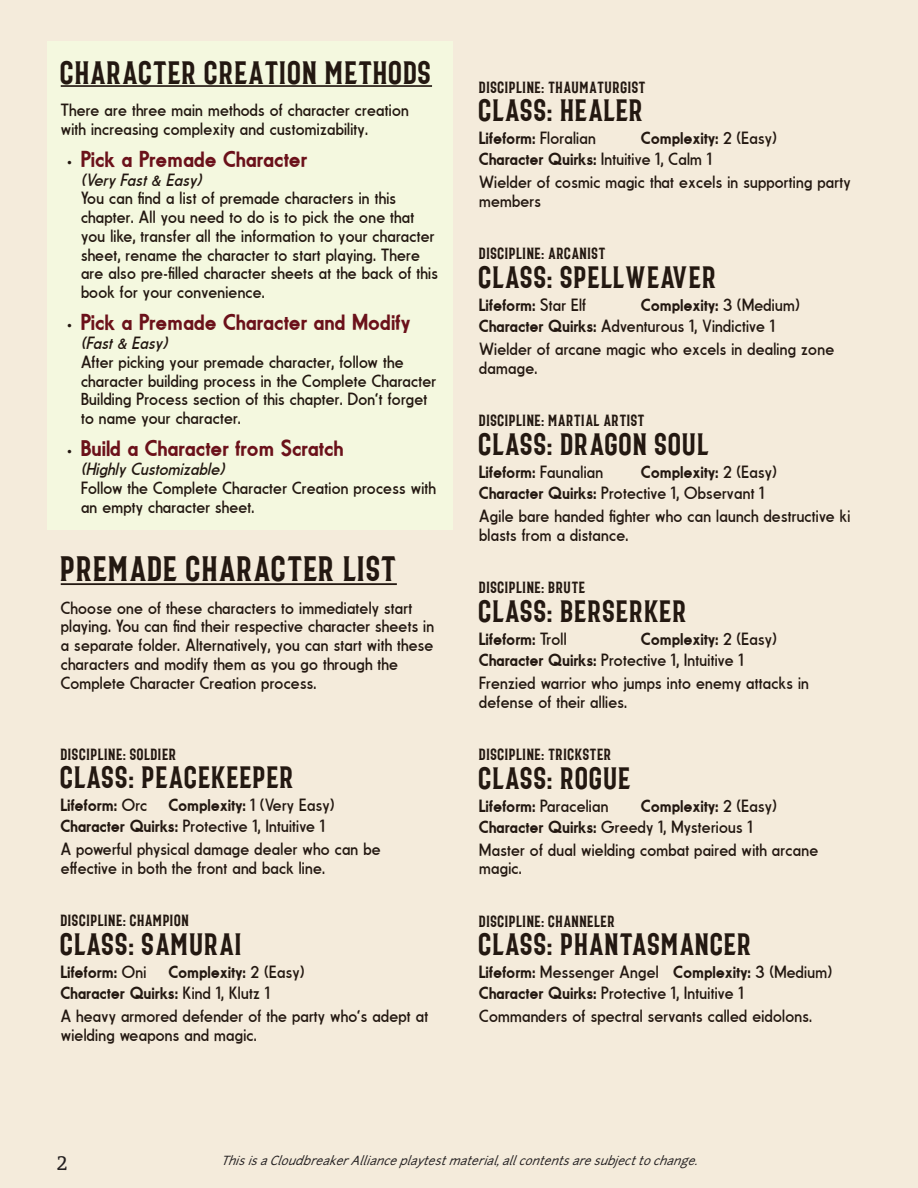
<style>
.page{position:relative;width:918px;height:1188px;background:#f4ebdb}
.page>*{position:absolute;margin:0;border:0;box-sizing:border-box;transform-origin:0 0}
.SUBTITLE{font:36px "Bonard";letter-spacing:.02em;color:#231811}
.SUBTITLE-2{font:33px "Bonard";letter-spacing:.02em;color:#231811}
.SUBTITLE-3{font:31.5px "Bonard";letter-spacing:.02em;color:#231811}
.t1{font:22.5px "Fundamental Brigade Schwer";letter-spacing:.015em;color:#6b111a}
.t2{font:21px "Andada";color:#231f20}
.SUBTITLE-4{font:17.25px/18.8px "Fundamental Brigade";letter-spacing:.015em;color:#231811}
.Bullet_no_point{font:17.25px/18.8px "Fundamental Brigade";letter-spacing:.015em;color:#231811}
.SUBTITLE-5{font:17.25px "Fundamental Brigade Schwer";letter-spacing:.015em;color:#231811}
.Bullet_no_point-2{font:italic 17.25px "Fundamental Brigade";color:#231811}
.SUBTITLE-6{font:16.5px "Bonard";letter-spacing:.02em;color:#231811}
.t3{font:italic 12px "Junction";color:#231f20}
.s1{font-family:"Fundamental Brigade";font-size:17.25px;color:#231811}
.s2{font-family:"Fundamental Brigade"}
.s3{font-family:"Fundamental Brigade Schwer"}
</style>
<div class="page">
<div style="left:47px;top:41px;width:406px;height:488px;background:#f4f8df"></div>
<hr style="left:61px;top:85px;width:371px;height:2px;background:#231811">
<hr style="left:61px;top:583px;width:336px;height:2px;background:#231811">
<p class="SUBTITLE-2" style="left:61px;top:56px;width:373px">CHARACTER CREATION METHODS</p>
<p class="SUBTITLE-4" style="left:61px;top:100px;width:350px">There are three main methods of character creation with increasing complexity and customizability.</p>
<p class="t1" style="left:68px;top:145px;width:241px"><span class="s1">•</span> Pick a Premade Character</p>
<p class="Bullet_no_point-2" style="left:81px;top:169px;width:126px">(VeryFast&amp; Easy)</p>
<p class="Bullet_no_point" style="left:81px;top:189px;width:358px">You can find a list of premade characters in this chapter. All you need to do is to pick the one that you like, transfer all the information to your character sheet, rename the character to start playing. There are also pre-filled character sheets at the back of this book for your convenience.</p>
<p class="t1" style="left:68px;top:309px;width:344px"><span class="s1">•</span> Pick a Premade Character and Modify</p>
<p class="Bullet_no_point-2" style="left:81px;top:333px;width:92px">(Fast&amp; Easy)</p>
<p class="Bullet_no_point" style="left:81px;top:352px;width:357px">After picking your premade character, follow the character building process in the Complete Character Building Process section of this chapter. Don’t forget to name your character.</p>
<p class="t1" style="left:68px;top:435px;width:277px"><span class="s1">•</span> Build a Character from Scratch</p>
<p class="Bullet_no_point-2" style="left:81px;top:459px;width:149px">(HighlyCustomizable)</p>
<p class="Bullet_no_point" style="left:81px;top:478px;width:356px">Follow the Complete Character Creation process with an empty character sheet.</p>
<p class="SUBTITLE" style="left:61px;top:552px;width:338px">PREMADE CHARACTER LIST</p>
<p class="SUBTITLE-4" style="left:61px;top:598px;width:375px">Choose one of these characters to immediately start playing. You can find their respective character sheets in a separate folder. Alternatively, you can start with these characters and modify them as you go through the Complete Character Creation process.</p>
<p class="SUBTITLE-6" style="left:61px;top:746px;width:118px">DISCIPLINE: SOLDIER</p>
<p class="SUBTITLE-3" style="left:61px;top:762px;width:235px">CLASS: PEACEKEEPER</p>
<p class="SUBTITLE-5" style="left:61px;top:795px;width:275px">Lifeform: <span class="s2">Orc</span> Complexity: <span class="s2">1 (Very Easy)</span></p>
<p class="SUBTITLE-4" style="left:61px;top:817px;width:265px"><span class="s3">Character Quirks:</span> Protective 1, Intuitive 1</p>
<p class="SUBTITLE-4" style="left:61px;top:840px;width:321px">A powerful physical damage dealer who can be effective in both the front and back line.</p>
<p class="SUBTITLE-6" style="left:61px;top:913px;width:130px">DISCIPLINE: CHAMPION</p>
<p class="SUBTITLE-3" style="left:61px;top:929px;width:183px">CLASS: SAMURAI</p>
<p class="SUBTITLE-5" style="left:61px;top:962px;width:87px">Lifeform: <span class="s2">Oni</span></p>
<p class="SUBTITLE-5" style="left:169px;top:962px;width:137px">Complexity: <span class="s2">2 (Easy)</span></p>
<p class="SUBTITLE-5" style="left:61px;top:983px;width:210px">Character Quirks: <span class="s2">Kind 1, Klutz 1</span></p>
<p class="SUBTITLE-4" style="left:61px;top:1007px;width:369px">A heavy armored defender of the party who’s adept at wielding weapons and magic.</p>
<p class="SUBTITLE-6" style="left:479px;top:79px;width:168px">DISCIPLINE: THAUMATURGIST</p>
<p class="SUBTITLE-3" style="left:479px;top:95px;width:166px">CLASS: HEALER</p>
<p class="SUBTITLE-5" style="left:479px;top:128px;width:118px">Lifeform: <span class="s2">Floralian</span></p>
<p class="SUBTITLE-5" style="left:641px;top:128px;width:137px">Complexity: <span class="s2">2 (Easy)</span></p>
<p class="SUBTITLE-5" style="left:479px;top:149px;width:234px">Character Quirks: <span class="s2">Intuitive 1, Calm 1</span></p>
<p class="SUBTITLE-4" style="left:479px;top:173px;width:373px">Wielder of cosmic magic that excels in supporting party members</p>
<p class="SUBTITLE-6" style="left:479px;top:246px;width:128px">DISCIPLINE: ARCANIST</p>
<p class="SUBTITLE-3" style="left:479px;top:262px;width:239px">CLASS: SPELLWEAVER</p>
<p class="SUBTITLE-5" style="left:479px;top:295px;width:108px">Lifeform: <span class="s2">Star Elf</span></p>
<p class="SUBTITLE-5" style="left:641px;top:295px;width:160px">Complexity: <span class="s2">3 (Medium)</span></p>
<p class="SUBTITLE-4" style="left:479px;top:317px;width:297px"><span class="s3">Character Quirks:</span> Adventurous 1, Vindictive 1</p>
<p class="SUBTITLE-4" style="left:479px;top:340px;width:356px">Wielder of arcane magic who excels in dealing zone damage.</p>
<p class="SUBTITLE-6" style="left:479px;top:413px;width:167px">DISCIPLINE: MARTIAL ARTIST</p>
<p class="SUBTITLE-3" style="left:479px;top:429px;width:232px">CLASS: DRAGON SOUL</p>
<p class="SUBTITLE-5" style="left:479px;top:462px;width:125px">Lifeform: <span class="s2">Faunalian</span></p>
<p class="SUBTITLE-5" style="left:641px;top:462px;width:137px">Complexity: <span class="s2">2 (Easy)</span></p>
<p class="SUBTITLE-4" style="left:479px;top:484px;width:286px"><span class="s3">Character Quirks:</span> Protective 1, Observant 1</p>
<p class="SUBTITLE-4" style="left:479px;top:507px;width:373px">Agile bare handed fighter who can launch destructive ki blasts from a distance.</p>
<p class="SUBTITLE-6" style="left:479px;top:579px;width:108px">DISCIPLINE: BRUTE</p>
<p class="SUBTITLE-3" style="left:479px;top:596px;width:210px">CLASS: BERSERKER</p>
<p class="SUBTITLE-5" style="left:479px;top:628px;width:89px">Lifeform: <span class="s2">Troll</span></p>
<p class="SUBTITLE-5" style="left:641px;top:628px;width:137px">Complexity: <span class="s2">2 (Easy)</span></p>
<p class="SUBTITLE-4" style="left:479px;top:650px;width:265px"><span class="s3">Character Quirks:</span> Protective 1, Intuitive 1</p>
<p class="SUBTITLE-4" style="left:479px;top:673px;width:331px">Frenzied warrior who jumps into enemy attacks in defense of their allies.</p>
<p class="SUBTITLE-6" style="left:479px;top:746px;width:134px">DISCIPLINE: TRICKSTER</p>
<p class="SUBTITLE-3" style="left:479px;top:763px;width:154px">CLASS: ROGUE</p>
<p class="SUBTITLE-4" style="left:479px;top:796px;width:131px"><span class="s3">Lifeform:</span> Paracelian</p>
<p class="SUBTITLE-5" style="left:641px;top:795px;width:137px">Complexity: <span class="s2">2 (Easy)</span></p>
<p class="SUBTITLE-4" style="left:479px;top:817px;width:275px"><span class="s3">Character Quirks:</span> Greedy 1, Mysterious 1</p>
<p class="SUBTITLE-4" style="left:479px;top:840px;width:340px">Master of dual wielding combat paired with arcane magic.</p>
<p class="SUBTITLE-6" style="left:479px;top:913px;width:138px">DISCIPLINE: CHANNELER</p>
<p class="SUBTITLE-3" style="left:479px;top:929px;width:274px">CLASS: PHANTASMANCER</p>
<p class="SUBTITLE-4" style="left:479px;top:963px;width:354px"><span class="s3">Lifeform:</span> Messenger Angel <span class="s3">Complexity:</span> 3 (Medium)</p>
<p class="SUBTITLE-4" style="left:479px;top:984px;width:265px"><span class="s3">Character Quirks:</span> Protective 1, Intuitive 1</p>
<p class="SUBTITLE-4" style="left:479px;top:1007px;width:334px">Commanders of spectral servants called eidolons.</p>
<p class="t2" style="left:57px;top:1150px;width:13px">2</p>
<p class="t3" style="left:221px;top:1153px;width:483px">ThisisaCloudbreakerAllianceplaytestmaterial,allcontentsaresubjecttochange.</p>
</div>
